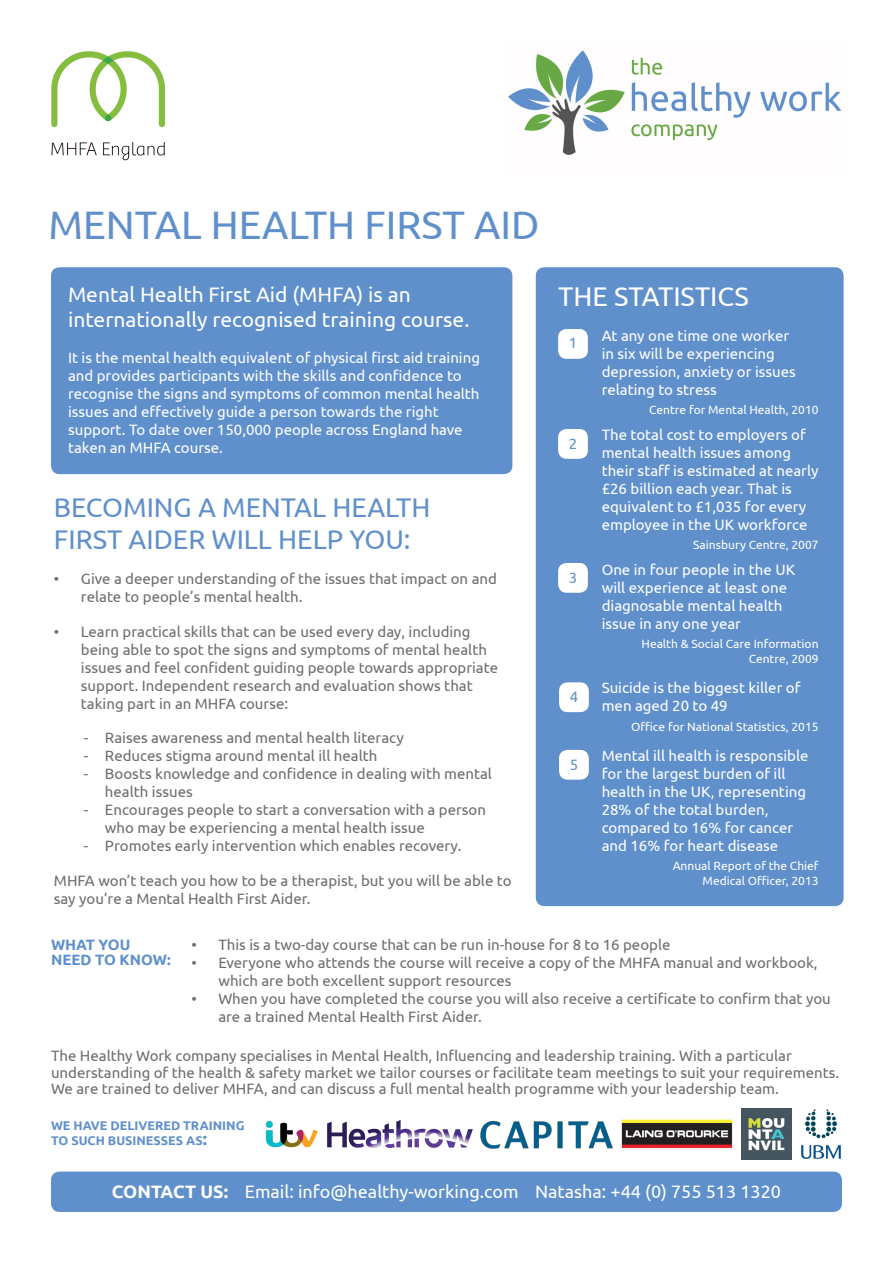
<style>
.page{position:relative;width:893px;height:1263px;background:#fff}
.page>*{position:absolute;margin:0;border:0;box-sizing:border-box;transform-origin:0 0}
.t1{font:39.75px "Ubuntu";color:#6090cb}
.t2{font:27px/32.4px "Ubuntu";color:#6090cb}
.t3{font:27px "Ubuntu";color:#fff}
.t4{font:21px/25.2px "Ubuntu";color:#fff}
.t5{font:18px "Ubuntu";color:#fff}
.t6{font:15px/18px "Ubuntu";color:#6c6d70}
.t7{font:15px/18px "Ubuntu";color:#fff}
.t8{font:700 15px/15px "Ubuntu";color:#6090cb}
.t9{font:15px "Ubuntu";color:#6090cb}
.t10{font:700 12.6px/15px "Ubuntu";color:#6090cb}
.t11{font:12px/15px "Ubuntu";color:#fff;text-align:right}
.s1{font-size:17.55px}
.s2{font-weight:700}
</style>
<div class="page">
<img style="left:508px;top:50px;width:333px;height:105px">
<div style="left:51px;top:1171px;width:791px;height:41px;background:#6090cb;border-radius:9px"></div>
<div style="left:536px;top:267px;width:308px;height:639px;background:#6090cb;border-radius:9px"></div>
<div style="left:51px;top:267px;width:461px;height:207px;background:#6090cb;border-radius:9px"></div>
<img style="left:265px;top:1120px;width:53px;height:28px">
<img style="left:327px;top:1120px;width:146px;height:28px">
<img style="left:621px;top:1119px;width:112px;height:30px">
<img style="left:741px;top:1109px;width:51px;height:50px">
<img style="left:801px;top:1109px;width:40px;height:50px">
<img style="left:480px;top:1120px;width:133px;height:29px">
<div style="left:558px;top:429px;width:30px;height:30px;background:#fff;border-radius:9px"></div>
<div style="left:558px;top:329px;width:30px;height:30px;background:#fff;border-radius:9px"></div>
<div style="left:558px;top:563px;width:30px;height:30px;background:#fff;border-radius:9px"></div>
<div style="left:559px;top:682px;width:30px;height:30px;background:#fff;border-radius:9px"></div>
<div style="left:559px;top:750px;width:30px;height:30px;background:#fff;border-radius:9px"></div>
<img style="left:51px;top:51px;width:114px;height:110px">
<h1 class="t1" style="left:49px;top:202px;width:493px">MENTAL HEALTH FIRST AID</h1>
<h3 class="t4" style="left:68px;top:281px;width:403px">Mental Health First Aid (MHFA) is an internationally recognised training course.</h3>
<p class="t7" style="left:68px;top:348px;width:413px">It is the mental health equivalent of physical first aid training and provides participants with the skills and confidence to recognise the signs and symptoms of common mental health issues and effectively guide a person towards the right support. To date over 150,000 people across England have taken an MHFA course.</p>
<h2 class="t2" style="left:54px;top:491px;width:378px">BECOMING A MENTAL HEALTH<br>FIRST AIDER WILL HELP YOU:</h2>
<p class="t6" style="left:81px;top:570px;width:418px;text-indent:-27px">• Give a deeper understanding of the issues that impact on and relate to people’s mental health.</p>
<p class="t6" style="left:81px;top:622px;width:419px;text-indent:-27px">• Learn practical skills that can be used every day, including being able to spot the signs and symptoms of mental health issues and feel confident guiding people towards appropriate support. Independent research and evaluation shows that taking part in an MHFA course:</p>
<p class="t6" style="left:84px;top:729px;width:322px">- Raises awareness and mental health literacy</p>
<p class="t6" style="left:84px;top:747px;width:295px">- Reduces stigma around mental ill health</p>
<p class="t6" style="left:105px;top:765px;width:389px;text-indent:-21px">- Boosts knowledge and confidence in dealing with mental health issues</p>
<p class="t6" style="left:105px;top:801px;width:383px;text-indent:-21px">- Encourages people to start a conversation with a person who may be experiencing a mental health issue</p>
<p class="t6" style="left:84px;top:837px;width:379px">- Promotes early intervention which enables recovery.</p>
<p class="t6" style="left:54px;top:871px;width:459px">MHFA won’t teach you how to be a therapist, but you will be able to say you’re a Mental Health First Aider.</p>
<h2 class="t3" style="left:558px;top:281px;width:192px">THE STATISTICS</h2>
<p class="t7" style="left:602px;top:326px;width:196px">At any one time one worker in six will be experiencing depression, anxiety or issues relating to stress</p>
<p class="t11" style="left:649px;top:402px;width:171px">Centre for Mental Health, 2010</p>
<p class="t7" style="left:602px;top:425px;width:218px">The total cost to employers of mental health issues among their staff is estimated at nearly £26 billion each year. That is equivalent to £1,035 for every employee in the UK workforce</p>
<p class="t11" style="left:693px;top:537px;width:127px">Sainsbury Centre, 2007</p>
<p class="t7" style="left:602px;top:560px;width:195px">One in four people in the UK will experience at least one diagnosable mental health issue in any one year</p>
<p class="t11" style="left:641px;top:636px;width:179px">Health &amp; Social Care Information<br>Centre, 2009</p>
<p class="t7" style="left:602px;top:678px;width:200px">Suicide is the biggest killer of men aged 20 to 49</p>
<p class="t11" style="left:631px;top:719px;width:189px">Office for National Statistics, 2015</p>
<p class="t7" style="left:602px;top:746px;width:208px">Mental ill health is responsible for the largest burden of ill health in the UK, representing<br>28% of the total burden, compared to 16% for cancer and 16% for heart disease</p>
<p class="t11" style="left:673px;top:858px;width:147px">Annual Report of the Chief<br>Medical Officer, 2013</p>
<p class="t9" style="left:569px;top:334px;width:10px">1</p>
<p class="t9" style="left:569px;top:435px;width:10px">2</p>
<p class="t9" style="left:569px;top:569px;width:10px">3</p>
<p class="t9" style="left:570px;top:688px;width:10px">4</p>
<p class="t9" style="left:570px;top:755px;width:10px">5</p>
<p class="t8" style="left:51px;top:936px;width:121px">WHAT YOU<br>NEED TO KNOW:</p>
<p class="t6" style="left:191px;top:935px;width:481px">• This is a two-day course that can be run in-house for 8 to 16 people</p>
<p class="t6" style="left:218px;top:953px;width:601px;text-indent:-27px">• Everyone who attends the course will receive a copy of the MHFA manual and workbook, which are both excellent support resources</p>
<p class="t6" style="left:218px;top:989px;width:614px;text-indent:-27px">• When you have completed the course you will also receive a certificate to confirm that you are a trained Mental Health First Aider.</p>
<p class="t6" style="left:51px;top:1047px;width:790px;line-height:16.5px">The Healthy Work company specialises in Mental Health, Influencing and leadership training. With a particular understanding of the health &amp; safety market we tailor courses or facilitate team meetings to suit your requirements.<br>We are trained to deliver MHFA, and can discuss a full mental health programme with your leadership team.</p>
<p class="t10" style="left:51px;top:1118px;width:195px">WE HAVE DELIVERED TRAINING<br>TO SUCH BUSINESSES AS<span class="s1">:</span></p>
<p class="t5" style="left:112px;top:1182px;width:670px"><span class="s2">CONTACT US:</span> Email: info@healthy-working.com Natasha: +44 (0) 755 513 1320</p>
</div>
